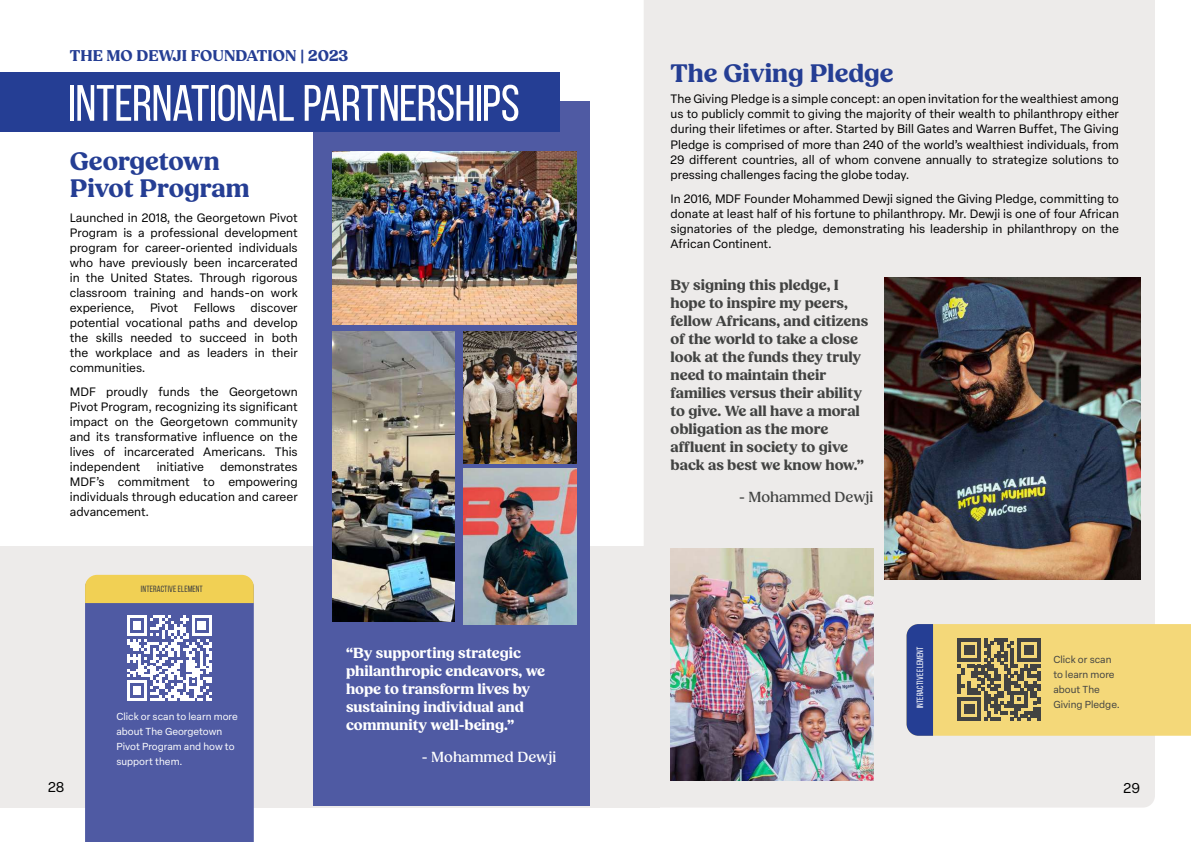
<style>
.page{position:relative;width:1191px;height:842px;background:#fff}
.page>*{position:absolute;margin:0;border:0;box-sizing:border-box;transform-origin:0 0}
.t1{font:51px "Bebas Neue";letter-spacing:-.01em;color:#fff}
.t2{font:700 26px/27px "Fields";color:#253e94}
.t3{font:700 16px "Fields";color:#253e94}
.t4{font:700 15px/18px "Fields";color:#424342}
.t5{font:700 15px/18px "Fields";color:#fff}
.t6{font:500 15px "Fields";color:#424342}
.t7{font:500 15px "Fields";color:#fff}
.t8{font:14px "Elza Text";color:#000}
.t9{font:12px/15px "Elza Text";color:#000;text-align:justify}
.t10{font:10px/15px "Elza Text";color:#fff}
.t11{font:10px/15px "Elza Text";color:#424342}
.t12{font:9px "Bebas Neue";letter-spacing:.015em;color:#fff}
.t13{font:9px "Bebas Neue";letter-spacing:.015em;color:#424342}
</style>
<div class="page">
<svg style="left:643px;top:0;width:512px;height:808px;fill:#edebea"></svg>
<svg style="left:906px;top:624px;width:285px;height:112px"></svg>
<img style="left:670px;top:548px;width:203px;height:232px">
<div style="left:0;top:547px;width:659px;height:261px;background:#edebea"></div>
<div style="left:313px;top:102px;width:276px;height:704px;background:#4f5aa3"></div>
<div style="left:0;top:72px;width:559px;height:59px;background:#253e94"></div>
<img style="left:332px;top:152px;width:244px;height:172px">
<img style="left:332px;top:332px;width:123px;height:290px">
<img style="left:464px;top:332px;width:113px;height:131px">
<img style="left:464px;top:468px;width:113px;height:156px">
<div style="left:85px;top:603px;width:169px;height:239px;background:#4f5aa3"></div>
<div style="left:85px;top:575px;width:169px;height:28px;background:#f1d054"></div>
<svg style="left:127px;top:615px;width:85px;height:86px"></svg>
<img style="left:884px;top:278px;width:256px;height:301px">
<h3 class="t3" style="left:70px;top:46px;width:280px">THE MO DEWJI FOUNDATION | 2023</h3>
<h1 class="t1" style="left:68px;top:76px;width:453px">INTERNATIONAL PARTNERSHIPS</h1>
<h2 class="t2" style="left:70px;top:148px;width:181px">Georgetown<br>Pivot Program</h2>
<p class="t9" style="left:70px;top:210px;width:229px">Launched in 2018, the Georgetown Pivot Program is a professional development program for career-oriented individuals who have previously been incarcerated in the United States. Through rigorous classroom training and hands-on work experience,</p>
<p class="t9" style="left:70px;top:300px;width:229px;text-indent:181px">discover potential vocational paths and develop the skills needed to succeed in both the workplace and as leaders in their communities.</p>
<p class="t9" style="left:70px;top:384px;width:229px">MDF proudly funds the Georgetown Pivot Program, recognizing its significant impact on the Georgetown community and its transformative influence on the lives of incarcerated Americans. This independent</p>
<p class="t9" style="left:150px;top:300px;width:30px">Pivot</p>
<p class="t9" style="left:194px;top:300px;width:43px">Fellows</p>
<p class="t9" style="left:70px;top:459px;width:229px;text-indent:150px">demonstrates MDF’s commitment to empowering individuals through education and career advancement.</p>
<p class="t9" style="left:157px;top:459px;width:49px">initiative</p>
<p class="t13" style="left:141px;top:584px;width:63px">INTERACTIVE ELEMENT</p>
<p class="t10" style="left:116px;top:708px;width:123px">Click or scan to learn more about The Georgetown<br>Pivot Program and how to support them.</p>
<p class="t5" style="left:346px;top:645px;width:201px">“By supporting strategic philanthropic endeavors, we hope to transform lives by sustaining individual and community well-being.”</p>
<p class="t7" style="left:422px;top:748px;width:136px">- Mohammed Dewji</p>
<h2 class="t2" style="left:670px;top:60px;width:224px">The Giving Pledge</h2>
<p class="t9" style="left:670px;top:91px;width:450px">The Giving Pledge is a simple concept: an open invitation for the wealthiest among us to publicly commit to giving the majority of their wealth to philanthropy either during their lifetimes or after. Started by Bill Gates and Warren Buffet, The Giving Pledge is comprised of more than 240 of the world’s wealthiest individuals, from 29 different countries, all of whom convene annually to strategize solutions to pressing challenges facing the globe today.</p>
<p class="t9" style="left:670px;top:190px;width:450px">In 2016, MDF Founder Mohammed Dewji signed the Giving Pledge, committing to donate at least half of his fortune to philanthropy. Mr. Dewji is one of four African signatories of the pledge, demonstrating his leadership in philanthropy on the African Continent.</p>
<p class="t4" style="left:670px;top:277px;width:199px">By signing this pledge, I hope to inspire my peers, fellow Africans, and citizens of the world to take a close look at the funds they truly need to maintain their families versus their ability to give. We all have a moral obligation as the more affluent in society to give back as best we know how.”</p>
<p class="t6" style="left:739px;top:488px;width:136px">- Mohammed Dewji</p>
<p class="t12" style="left:915px;top:708px;width:63px;rotate:-90deg">INTERACTIVE ELEMENT</p>
<p class="t11" style="left:1053px;top:651px;width:63px">Click or scan to learn more about The</p>
<p class="t11" style="left:1053px;top:696px;width:68px">Giving Pledge.</p>
<p class="t8" style="left:48px;top:777px;width:18px">28</p>
<p class="t8" style="left:1123px;top:778px;width:18px">29</p>
</div>
